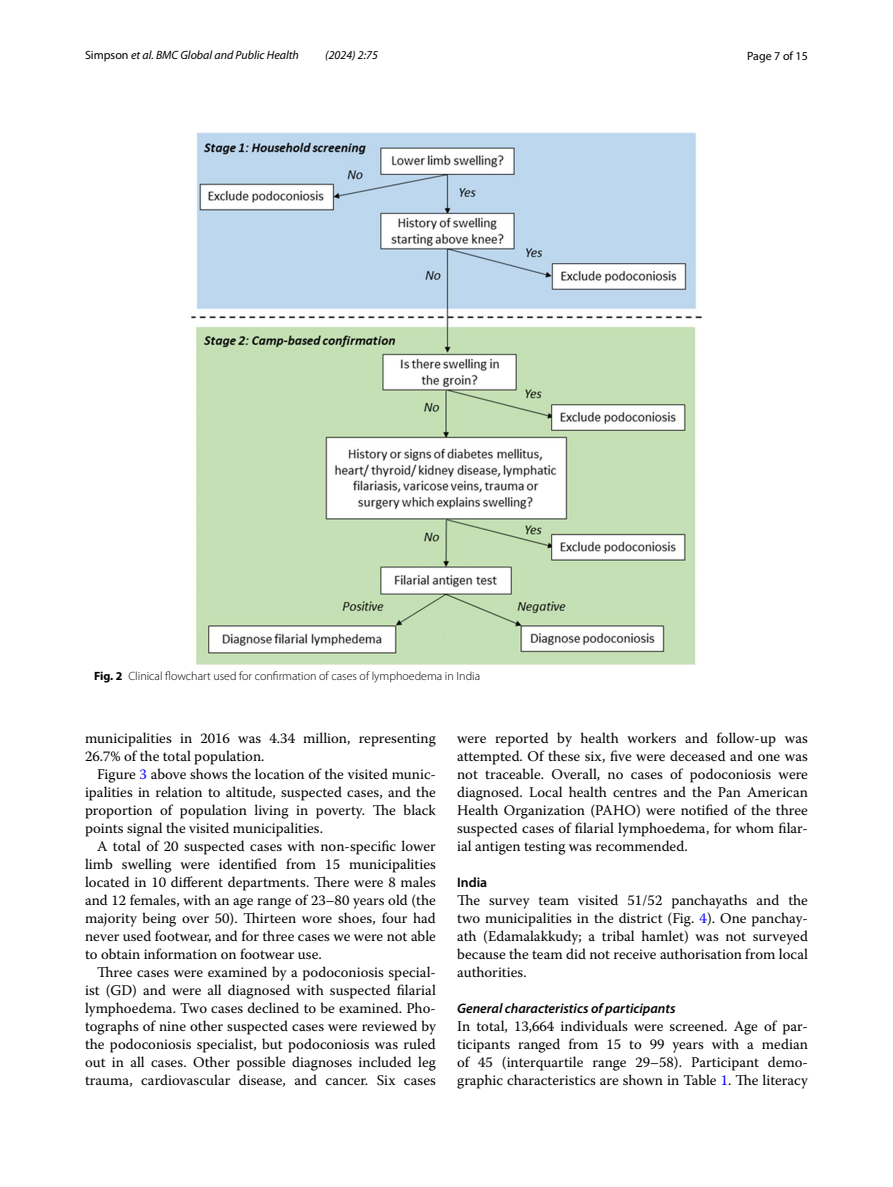
<style>
.page{position:relative;width:893px;height:1187px;background:#fff}
.page>*{position:absolute;margin:0;border:0;box-sizing:border-box;transform-origin:0 0}
.t1{font:14.7px/18px "Warnock Pro";color:#000;text-align:justify}
.t2{font:italic 600 13.8px "Myriad Pro";color:#000}
.t3{font:600 13.8px "Myriad Pro";color:#000}
.t4{font:300 12px "Myriad Pro";color:#000}
.t5{font:italic 12px "Myriad Pro";color:#000}
.t6{font:12px "Myriad Pro";color:#000}
.s1{font-style:normal}
.s2{font-weight:700}
.s3{color:#00f}
</style>
<div class="page">
<img style="left:191px;top:133px;width:511px;height:531px">
<p class="t5" style="left:85px;top:48px;width:215px"><span class="s1">Simpson</span> et al. BMC Global and Public Health</p>
<p class="t5" style="left:325px;top:48px;width:54px">(2024) 2:75</p>
<p class="t6" style="left:747px;top:48px;width:62px">Page 7 of 15</p>
<p class="t4" style="left:94px;top:669px;width:388px"><span class="s2">Fig. 2</span> Clinical flowchart used for confirmation of cases of lymphoedema in India</p>
<p class="t1" style="left:85px;top:728px;width:352px">municipalities in 2016 was 4.34 million, representing<br>26.7% of the total population.</p>
<p class="t1" style="left:85px;top:764px;width:352px;text-indent:12px">Figure <span class="s3">3</span> above shows the location of the visited munic&shy;ipalities in relation to altitude, suspected cases, and the proportion of population living in poverty. The black points signal the visited municipalities.</p>
<p class="t1" style="left:85px;top:836px;width:352px;text-indent:12px">A total of 20 suspected cases with non-specific lower limb swelling were identified from 15 municipalities located in 10 different departments. There were 8 males and 12 females, with an age range of 23–80 years old (the majority being over 50). Thirteen wore shoes, four had never used footwear, and for three cases we were not able to obtain information on footwear use.</p>
<p class="t1" style="left:85px;top:962px;width:352px;text-indent:12px">Three cases were examined by a podoconiosis special&shy;ist (GD) and were all diagnosed with suspected filarial lymphoedema. Two cases declined to be examined. Pho&shy;tographs of nine other suspected cases were reviewed by the podoconiosis specialist, but podoconiosis was ruled out in all cases. Other possible diagnoses included leg trauma, cardiovascular disease, and cancer. Six cases</p>
<p class="t1" style="left:457px;top:728px;width:352px">were reported by health workers and follow-up was attempted. Of these six, five were deceased and one was not traceable. Overall, no cases of podoconiosis were diagnosed. Local health centres and the Pan American Health Organization (PAHO) were notified of the three suspected cases of filarial lymphoedema, for whom filar&shy;ial antigen testing was recommended.</p>
<p class="t3" style="left:457px;top:873px;width:32px">India</p>
<p class="t1" style="left:457px;top:890px;width:352px">The survey team visited 51/52 panchayaths and the two municipalities in the district (Fig. <span class="s3">4</span>). One panchay&shy;ath (Edamalakkudy; a tribal hamlet) was not surveyed because the team did not receive authorisation from local authorities.</p>
<p class="t2" style="left:457px;top:999px;width:220px">General characteristics of participants</p>
<p class="t1" style="left:457px;top:1016px;width:352px">In total, 13,664 individuals were screened. Age of par&shy;ticipants ranged from 15 to 99 years with a median of 45 (interquartile range 29–58). Participant demo&shy;graphic characteristics are shown in Table <span class="s3">1</span>. The literacy</p>
</div>
